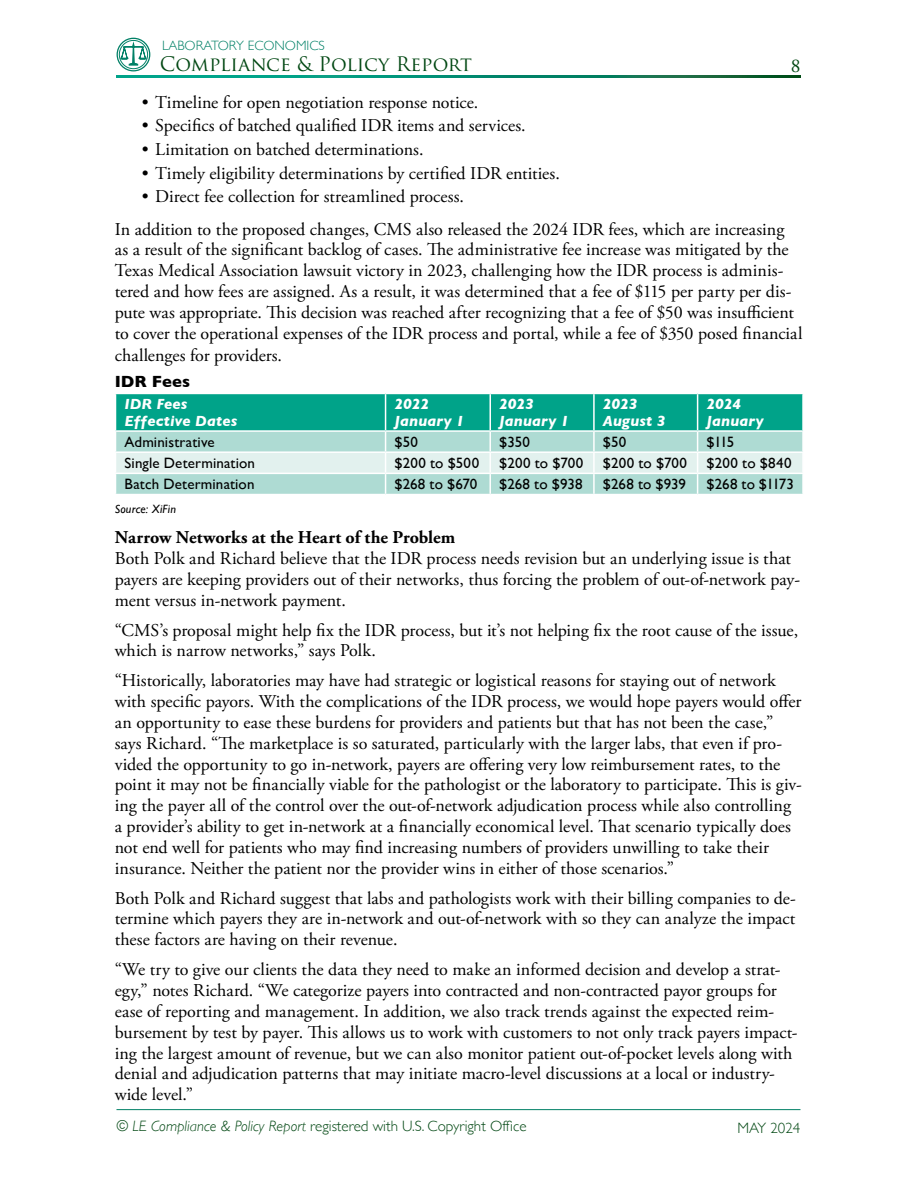
<style>
.page{position:relative;width:918px;height:1188px;background:#fff}
.page>*{position:absolute;margin:0;border:0;box-sizing:border-box;transform-origin:0 0}
.t1{font:19.5px "Trajan Pro";color:#004712}
.t2{font:19.5px "Adobe Garamond Pro";color:#004712}
.t3{font:18px/20.9px "Adobe Garamond Pro";color:#000}
.t4{font:700 18px "Adobe Garamond Pro";color:#000}
.t5{font:700 16.5px "Gill Sans";letter-spacing:.005em;color:#000}
.t6{font:15px "Gill Sans";letter-spacing:.01em;color:#000}
.t7{font:italic 700 15px/16.5px "Gill Sans";letter-spacing:.01em;color:#fff}
.t8{font:300 15px "Gill Sans";color:#004712}
.t9{font:300 13.5px "Gill Sans";color:#008066}
.t10{font:italic 12px "Gill Sans";letter-spacing:.02em;color:#000}
.s1{font-style:italic}
</style>
<div class="page">
<hr style="left:116px;top:1109px;width:684px;height:1px;background:#008066">
<svg style="left:116px;top:76px;width:684px;height:1px"></svg>
<svg style="left:121px;top:43px;width:25px;height:22px"></svg>
<div style="left:119px;top:40px;width:29px;height:29px;border:1px solid #008066;border-radius:50%"></div>
<div style="left:117px;top:38px;width:33px;height:33px;border:1px solid #008066;border-radius:50%"></div>
<svg style="left:115px;top:393px;width:688px;height:101px;background:#80cdc1"></svg>
<hr style="left:802px;top:474px;width:2px;height:20px;background:#fff">
<p class="t9" style="left:162px;top:35px;width:164px">LABORATORY ECONOMICS</p>
<p class="t1" style="left:160px;top:51px;width:314px">Compliance &amp; Policy Report</p>
<p class="t3" style="left:142px;top:92px;width:338px">• Timeline for open negotiation response notice.</p>
<p class="t3" style="left:142px;top:116px;width:385px">• Specifics of batched qualified IDR items and services.</p>
<p class="t3" style="left:142px;top:139px;width:283px">• Limitation on batched determinations.</p>
<p class="t3" style="left:142px;top:163px;width:420px">• Timely eligibility determinations by certified IDR entities.</p>
<p class="t3" style="left:115px;top:181px;width:671px;line-height:32.2px;text-indent:27px">• Direct fee collection for streamlined process.<br>In addition to the proposed changes, CMS also released the 2024 IDR fees, which are increasing</p>
<p class="t3" style="left:115px;top:240px;width:689px">as a result of the significant backlog of cases. The administrative fee increase was mitigated by the Texas Medical Association lawsuit victory in 2023, challenging how the IDR process is adminis&shy;tered and how fees are assigned. As a result, it was determined that a fee of $115 per party per dis&shy;pute was appropriate. This decision was reached after recognizing that a fee of $50 was insufficient to cover the operational expenses of the IDR process and portal, while a fee of $350 posed financial challenges for providers.</p>
<p class="t5" style="left:115px;top:368px;width:77px">IDR Fees</p>
<p class="t7" style="left:124px;top:396px;width:114px">IDR Fees<br>Effective Dates</p>
<p class="t7" style="left:395px;top:396px;width:72px">2022<br>January 1</p>
<p class="t7" style="left:499px;top:396px;width:72px">2023<br>January 1</p>
<p class="t7" style="left:603px;top:396px;width:64px">2023<br>August 3</p>
<p class="t7" style="left:707px;top:396px;width:59px">2024<br>January</p>
<p class="t6" style="left:124px;top:433px;width:92px">Administrative</p>
<p class="t6" style="left:395px;top:433px;width:25px">$50</p>
<p class="t6" style="left:499px;top:433px;width:32px">$350</p>
<p class="t6" style="left:603px;top:433px;width:25px">$50</p>
<p class="t6" style="left:707px;top:433px;width:29px">$115</p>
<p class="t6" style="left:124px;top:454px;width:132px">Single Determination</p>
<p class="t6" style="left:395px;top:454px;width:86px">$200 to $500</p>
<p class="t6" style="left:499px;top:454px;width:86px">$200 to $700</p>
<p class="t6" style="left:603px;top:454px;width:86px">$200 to $700</p>
<p class="t6" style="left:707px;top:454px;width:87px">$200 to $840</p>
<p class="t6" style="left:124px;top:475px;width:132px">Batch Determination</p>
<p class="t6" style="left:395px;top:475px;width:84px">$268 to $670</p>
<p class="t6" style="left:499px;top:475px;width:85px">$268 to $938</p>
<p class="t6" style="left:603px;top:475px;width:85px">$268 to $939</p>
<p class="t6" style="left:707px;top:475px;width:89px">$268 to $1173</p>
<p class="t10" style="left:115px;top:502px;width:63px">Source: XiFin</p>
<p class="t4" style="left:115px;top:527px;width:342px">Narrow Networks at the Heart of the Problem</p>
<p class="t3" style="left:115px;top:548px;width:687px">Both Polk and Richard believe that the IDR process needs revision but an underlying issue is that payers are keeping providers out of their networks, thus forcing the problem of out-of-network pay&shy;ment versus in-network payment.</p>
<p class="t3" style="left:115px;top:620px;width:685px">“CMS’s proposal might help fix the IDR process, but it’s not helping fix the root cause of the issue, which is narrow networks,” says Polk.</p>
<p class="t3" style="left:115px;top:671px;width:689px">“Historically, laboratories may have had strategic or logistical reasons for staying out of network with specific payors. With the complications of the IDR process, we would hope payers would offer an opportunity to ease these burdens for providers and patients but that has not been the case,” says Richard. “The marketplace is so saturated, particularly with the larger labs, that even if pro&shy;vided the opportunity to go in-network, payers are offering very low reimbursement rates, to the point it may not be financially viable for the pathologist or the laboratory to participate. This is giv&shy;ing the payer all of the control over the out-of-network adjudication process while also controlling a provider’s ability to get in-network at a financially economical level. That scenario typically does not end well for patients who may find increasing numbers of providers unwilling to take their insurance. Neither the patient nor the provider wins in either of those scenarios.”</p>
<p class="t3" style="left:115px;top:888px;width:683px;text-align:justify">Both Polk and Richard suggest that labs and pathologists work with their billing companies to de&shy;termine which payers they are in-network and out-of-network with so they can analyze the impact these factors are having on their revenue.</p>
<p class="t3" style="left:115px;top:960px;width:684px">“We try to give our clients the data they need to make an informed decision and develop a strat&shy;egy,” notes Richard. “We categorize payers into contracted and non-contracted payor groups for ease of reporting and management. In addition, we also track trends against the expected reim&shy;bursement by test by payer. This allows us to work with customers to not only track payers impact&shy;ing the largest amount of revenue, but we can also monitor patient out-of-pocket levels along with denial and adjudication patterns that may initiate macro-level discussions at a local or industry&shy;wide level.”</p>
<p class="t2" style="left:791px;top:54px;width:11px">8</p>
<p class="t8" style="left:116px;top:1114px;width:412px">© <span class="s1">LE Compliance &amp; Policy Report</span> registered with U.S. Copyright Office</p>
<p class="t8" style="left:737px;top:1116px;width:65px">MAY 2024</p>
</div>
